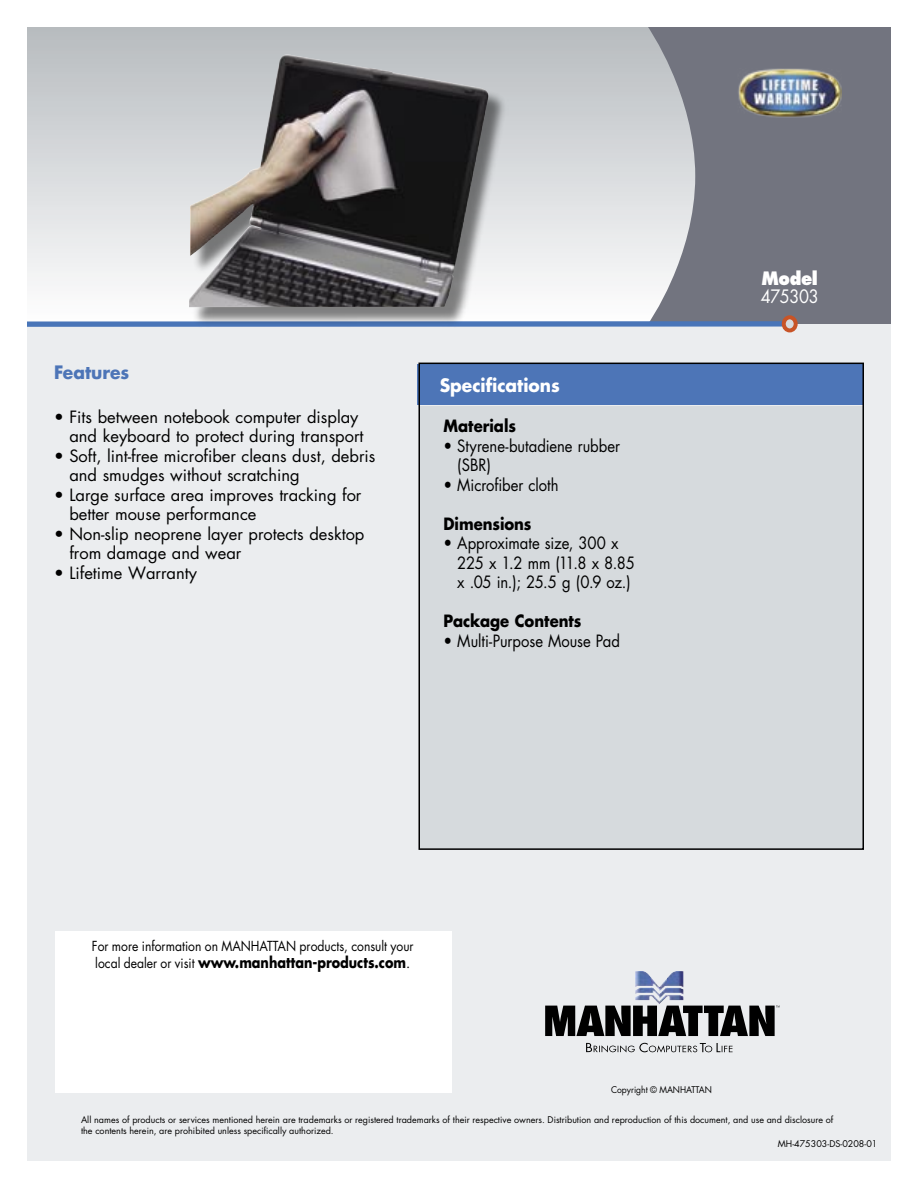
<style>
.page{position:relative;width:918px;height:1188px;background:#fff}
.page>*{position:absolute;margin:0;border:0;box-sizing:border-box;transform-origin:0 0}
.t1{font:700 18px "Futura Std";color:#fff;scale:.95 1}
.t2{font:700 18px "Futura Std";color:#4d75b7;scale:.95 1}
.t3{font:18px "Futura Std";letter-spacing:-.025em;color:#fff;scale:.9 1}
.t4{font:800 18px "Futura Std";letter-spacing:-.025em;color:#fff;scale:.9 1}
.t5{font:16.5px/19.5px "Futura Std";color:#000}
.t6{font:16.5px/19.5px "Futura Std";color:#000;scale:.9 1}
.t7{font:700 16.5px "Futura Std";color:#000;scale:.9 1}
.t8{font:700 15px "Futura Std";color:#000;scale:.85 1}
.t9{font:13.5px "Futura Std";color:#000;scale:.9 1}
.t10{font:9px/10.5px "Futura Std";color:#000}
.t11{font:9px "Futura Std";color:#000;scale:.95 1}
.s1{font-weight:400;font-size:13.5px}
.s2{font-weight:400}
</style>
<div class="page">
<div style="left:27px;top:27px;width:675px;height:297px;background:linear-gradient(to bottom,#b7bbbf,#fefeff)"></div>
<svg style="left:648px;top:27px;width:243px;height:297px;background:#80828c"></svg>
<div style="left:27px;top:324px;width:864px;height:837px;background:#ebedef"></div>
<div style="left:27px;top:321px;width:756px;height:6px;background:#4975b8"></div>
<div style="left:784px;top:317px;width:12px;height:13px;background:#d6dadd;border-radius:50%"></div>
<div style="left:782px;top:315px;width:16px;height:17px;border:4px solid #c85427;border-radius:50%"></div>
<div style="left:418px;top:364px;width:446px;height:41px;background:#4d75b7"></div>
<div style="left:55px;top:931px;width:396px;height:162px;background:#fff"></div>
<img style="left:738px;top:68px;width:103px;height:50px">
<svg style="left:545px;top:1006px;width:235px;height:30px"></svg>
<img style="left:635px;top:971px;width:49px;height:33px">
<svg style="left:586px;top:1043px;width:147px;height:9px"></svg>
<div style="left:419px;top:407px;width:445px;height:443px;background:#d6dadd"></div>
<div style="left:190px;top:56px;width:319px;height:271px;background:#000;opacity:.5"></div>
<img style="left:189px;top:54px;width:301px;height:253px">
<p class="t2" style="left:54px;top:361px;width:81px">Features</p>
<p class="t5" style="left:69px;top:407px;width:296px;text-indent:-15px">• Fits between notebook computer display and keyboard to protect during transport</p>
<p class="t5" style="left:69px;top:446px;width:308px;text-indent:-15px">• Soft, lint-free microfiber cleans dust, debris and smudges without scratching</p>
<p class="t5" style="left:69px;top:485px;width:294px;text-indent:-15px">• Large surface area improves tracking for better mouse performance</p>
<p class="t5" style="left:69px;top:524px;width:297px;text-indent:-15px">• Non-slip neoprene layer protects desktop from damage and wear</p>
<p class="t5" style="left:54px;top:563px;width:145px">• Lifetime Warranty</p>
<p class="t1" style="left:440px;top:373px;width:128px">Specifications</p>
<p class="t7" style="left:443px;top:415px;width:82px">Materials</p>
<p class="t6" style="left:457px;top:436px;width:183px;text-indent:-14px">• Styrene-butadiene rubber (SBR)</p>
<p class="t6" style="left:443px;top:475px;width:130px">• Microfiber cloth</p>
<p class="t7" style="left:443px;top:512px;width:99px">Dimensions</p>
<p class="t6" style="left:457px;top:533px;width:199px;text-indent:-14px">• Approximate size, 300 x<br>225 x 1.2 mm (11.8 x 8.85 x .05 in.); 25.5 g (0.9 oz.)</p>
<p class="t7" style="left:443px;top:610px;width:155px">Package Contents</p>
<p class="t6" style="left:443px;top:631px;width:198px">• Multi-Purpose Mouse Pad</p>
<p class="t9" style="left:92px;top:938px;width:359px">For more information on MANHATTAN products, consult your</p>
<p class="t8" style="left:95px;top:952px;width:372px"><span class="s1">local dealer or visit</span> www.manhattan-products.com<span class="s2">.</span></p>
<p class="t4" style="left:761px;top:267px;width:64px">Model</p>
<p class="t3" style="left:761px;top:285px;width:66px">475303</p>
<p class="t11" style="left:611px;top:1084px;width:108px">Copyright © MANHATTAN</p>
<p class="t10" style="left:81px;top:1115px;width:754px">All names of products or services mentioned herein are trademarks or registered trademarks of their respective owners. Distribution and reproduction of this document, and use and disclosure of the contents herein, are prohibited unless specifically authorized.</p>
<p class="t10" style="left:778px;top:1139px;width:101px">MH-475303-DS-0208-01</p>
</div>
